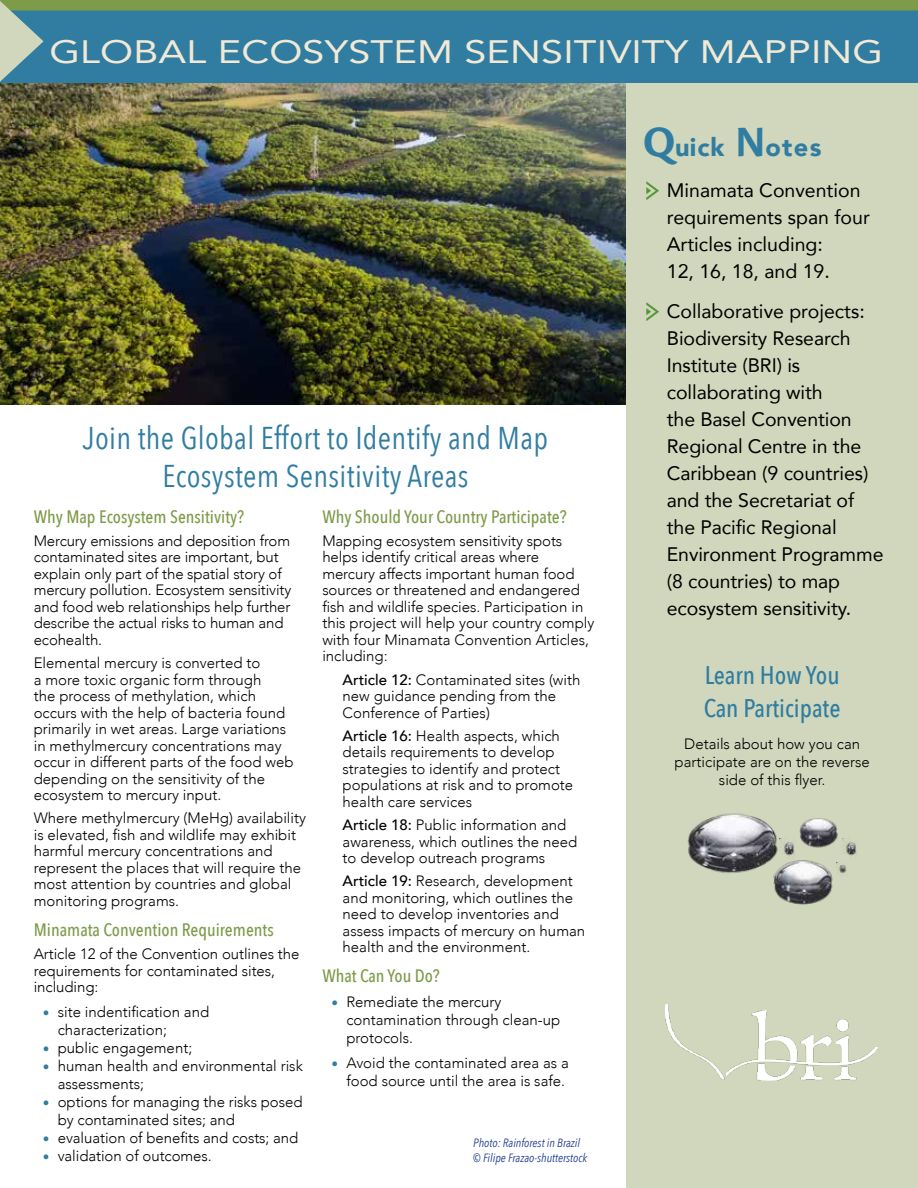
<style>
.page{position:relative;width:918px;height:1188px;background:#fff}
.page>*{position:absolute;margin:0;border:0;box-sizing:border-box;transform-origin:0 0}
.t1{font:32.4px "Avenir";letter-spacing:.005em;color:#f1e9d5;scale:1.22 1}
.t2{font:31.5px/37.5px "Avenir Next Condensed";letter-spacing:.01em;color:#307da1;text-align:center}
.t3{font:500 25.5px/33px "Avenir Next Condensed";color:#307da1}
.t4{font:900 25.35px "Avenir";letter-spacing:.045em;color:#307da1}
.t5{font:19.5px/27px "Avenir";letter-spacing:-.005em;color:#000}
.t6{font:500 18px "Avenir Next Condensed";color:#7d9b48}
.t7{font:300 15px/16.5px "Avenir";color:#000}
.t8{font:italic 12px/15px "Avenir Next Condensed";color:#25408f}
.s1{font-family:"Cronos Pro";font-weight:700;font-size:18px;color:#307da1}
.s2{font-weight:500}
.s3{font-family:"Cronos Pro";font-weight:700;font-size:45px}
.s4{font-family:"Pointers";font-size:21px;color:#539536}
</style>
<div class="page">
<img style="left:0;top:83px;width:626px;height:322px">
<div style="left:626px;top:62px;width:292px;height:1126px;background:#d1d7bc"></div>
<img style="left:666px;top:1004px;width:212px;height:77px">
<div style="left:0;top:0;width:918px;height:83px;background:#307da1"></div>
<div style="left:0;top:0;width:918px;height:10px;background:#7d9b48"></div>
<svg style="left:0;top:1px;width:44px;height:81px"></svg>
<img style="left:799px;top:818px;width:39px;height:30px">
<img style="left:687px;top:813px;width:95px;height:60px">
<img style="left:767px;top:858px;width:70px;height:47px">
<svg style="left:837px;top:863px;width:10px;height:10px"></svg>
<img style="left:842px;top:839px;width:15px;height:17px">
<img style="left:780px;top:839px;width:18px;height:22px">
<h1 class="t1" style="left:49px;top:26px;width:685px">GLOBAL ECOSYSTEM SENSITIVITY MAPPING</h1>
<h2 class="t2" style="left:83px;top:418px;width:467px">Join the Global Effort to Identify and Map<br>Ecosystem Sensitivity Areas</h2>
<p class="t6" style="left:34px;top:506px;width:212px">Why Map Ecosystem Sensitivity?</p>
<p class="t7" style="left:34px;top:533px;width:259px">Mercury emissions and deposition from contaminated sites are important, but explain only part of the spatial story of mercury pollution. Ecosystem sensitivity and food web relationships help further describe the actual risks to human and ecohealth.</p>
<p class="t7" style="left:34px;top:655px;width:261px">Elemental mercury is converted to<br>a more toxic organic form through<br>the process of methylation, which occurs with the help of bacteria found primarily in wet areas. Large variations in methylmercury concentrations may occur in different parts of the food web depending on the sensitivity of the ecosystem to mercury input.</p>
<p class="t7" style="left:34px;top:810px;width:274px">Where methylmercury (MeHg) availability is elevated, fish and wildlife may exhibit harmful mercury concentrations and represent the places that will require the most attention by countries and global monitoring programs.</p>
<p class="t6" style="left:34px;top:919px;width:241px">Minamata Convention Requirements</p>
<p class="t7" style="left:34px;top:946px;width:267px">Article 12 of the Convention outlines the requirements for contaminated sites, including:</p>
<p class="t7" style="left:58px;top:1003px;width:153px;line-height:18px;text-indent:-15px"><span class="s1">•</span> site indentification and characterization;</p>
<p class="t7" style="left:43px;top:1040px;width:151px"><span class="s1">•</span> public engagement;</p>
<p class="t7" style="left:58px;top:1057px;width:247px;line-height:18px;text-indent:-15px"><span class="s1">•</span> human health and environmental risk assessments;</p>
<p class="t7" style="left:58px;top:1093px;width:246px;line-height:18px;text-indent:-15px"><span class="s1">•</span> options for managing the risks posed by contaminated sites; and</p>
<p class="t7" style="left:43px;top:1130px;width:257px"><span class="s1">•</span> evaluation of benefits and costs; and</p>
<p class="t7" style="left:43px;top:1148px;width:171px"><span class="s1">•</span> validation of outcomes.</p>
<p class="t6" style="left:322px;top:506px;width:246px">Why Should Your Country Participate?</p>
<p class="t7" style="left:322px;top:533px;width:274px">Mapping ecosystem sensitivity spots helps identify critical areas where mercury affects important human food sources or threatened and endangered fish and wildlife species. Participation in this project will help your country comply with four Minamata Convention Articles, including:</p>
<p class="t7" style="left:343px;top:671px;width:239px"><span class="s2">Article 12:</span> Contaminated sites (with new guidance pending from the<br>Conference of Parties)</p>
<p class="t7" style="left:343px;top:728px;width:232px"><span class="s2">Article 16:</span> Health aspects, which details requirements to develop strategies to identify and protect populations at risk and to promote health care services</p>
<p class="t7" style="left:343px;top:817px;width:236px"><span class="s2">Article 18:</span> Public information and awareness, which outlines the need to develop outreach programs</p>
<p class="t7" style="left:343px;top:873px;width:244px"><span class="s2">Article 19:</span> Research, development and monitoring, which outlines the need to develop inventories and assess impacts of mercury on human health and the environment.</p>
<p class="t6" style="left:322px;top:965px;width:119px">What Can You Do?</p>
<p class="t7" style="left:346px;top:993px;width:216px;line-height:18px;text-indent:-15px"><span class="s1">•</span> Remediate the mercury contamination through clean-up protocols.</p>
<p class="t7" style="left:331px;top:1054px;width:239px;line-height:18px;text-align:right"><span class="s1">•</span> Avoid the contaminated area as a food source until the area is safe.</p>
<p class="t8" style="left:473px;top:1135px;width:115px">Photo: Rainforest in Brazil © Filipe Frazao-shutterstock</p>
<h3 class="t4" style="left:643px;top:126px;width:180px"><span class="s3">Q</span>uick <span class="s3">N</span>otes</h3>
<h3 class="t5" style="left:667px;top:176px;width:205px;text-indent:-20px"><span class="s4">h</span> Minamata Convention requirements span four<br>Articles including:<br>12, 16, 18, and 19.</h3>
<p class="t5" style="left:667px;top:297px;width:218px;text-indent:-20px"><span class="s4">h</span> Collaborative projects:<br>Biodiversity Research<br>Institute (BRI) is collaborating with<br>the Basel Convention<br>Regional Centre in the<br>Caribbean (9 countries) and the Secretariat of the Pacific Regional<br>Environment Programme (8 countries) to map ecosystem sensitivity.</p>
<h3 class="t3" style="left:704px;top:659px;width:138px">Learn How You<br>Can Participate</h3>
<p class="t7" style="left:675px;top:735px;width:197px;line-height:18px;text-align:center">Details about how you can participate are on the reverse side of this flyer.</p>
</div>
